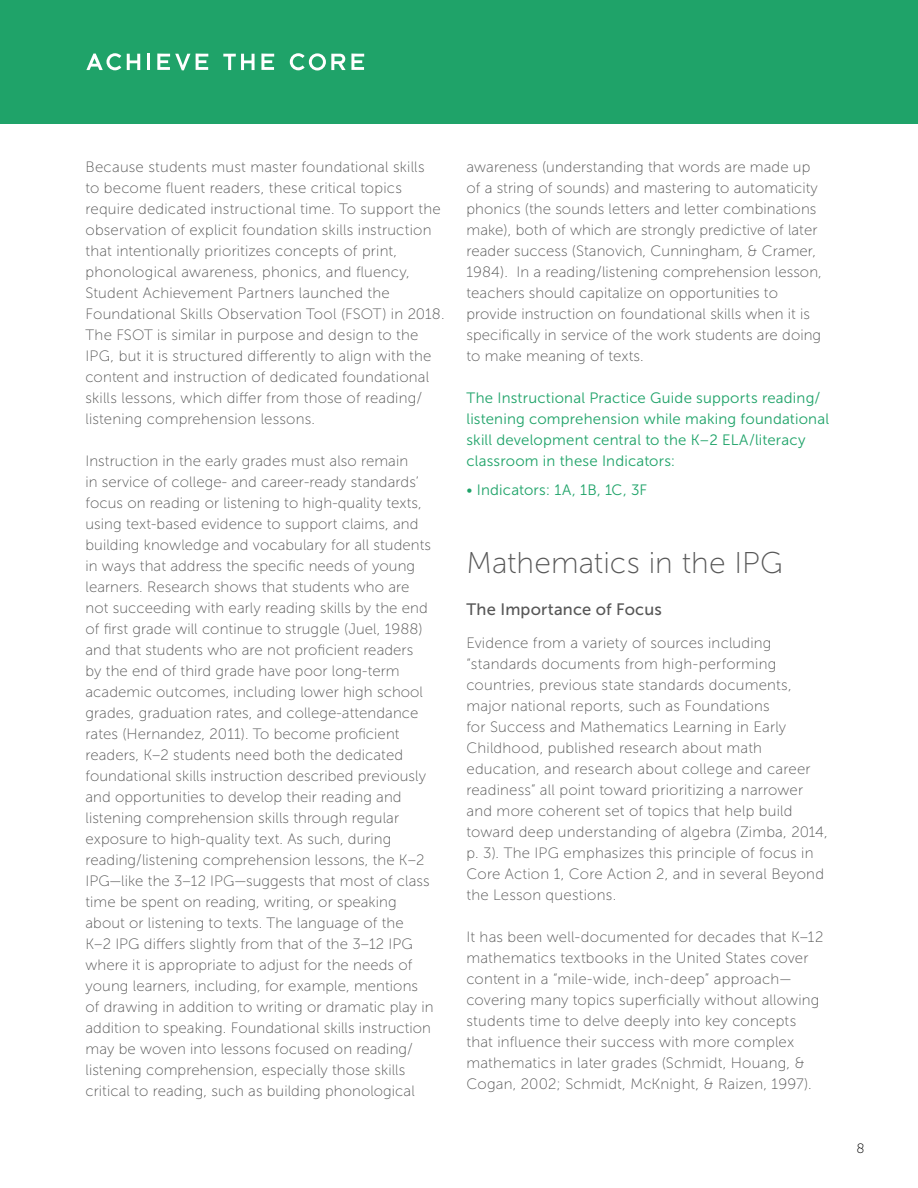
<style>
.page{position:relative;width:918px;height:1188px;background:#fff}
.page>*{position:absolute;margin:0;border:0;box-sizing:border-box;transform-origin:0 0}
.t1{font:30px "Museo Sans 100";color:#575757}
.t2{font:16.5px "Museo Sans 500";letter-spacing:.01em;color:#575757}
.t3{font:15px/21px "Museo Sans 100";letter-spacing:.005em;color:#575757}
.t4{font:15px/21px "Museo Sans 300";letter-spacing:.015em;color:#1fa369}
.t5{font:13.5px "Museo Sans 100";color:#000}
</style>
<div class="page">
<div style="left:0;top:0;width:918px;height:124px;background:#1fa369"></div>
<svg style="left:86px;top:53px;width:35px;height:17px"></svg>
<svg style="left:127px;top:54px;width:13px;height:16px"></svg>
<hr style="left:147px;top:54px;width:3px;height:16px;background:#fff">
<svg style="left:157px;top:54px;width:33px;height:16px"></svg>
<svg style="left:196px;top:54px;width:12px;height:16px"></svg>
<svg style="left:223px;top:54px;width:32px;height:16px"></svg>
<svg style="left:261px;top:54px;width:13px;height:16px"></svg>
<svg style="left:290px;top:53px;width:74px;height:17px"></svg>
<p class="t3" style="left:86px;top:157px;width:361px">Because students must master foundational skills<br>to become fluent readers, these critical topics require dedicated instructional time. To support the observation of explicit foundation skills instruction that intentionally prioritizes concepts of print, phonological awareness, phonics, and fluency, Student Achievement Partners launched the Foundational Skills Observation Tool (FSOT) in 2018.<br>The FSOT is similar in purpose and design to the IPG, but it is structured differently to align with the content and instruction of dedicated foundational skills lessons, which differ from those of reading/ listening comprehension lessons.</p>
<p class="t3" style="left:86px;top:451px;width:350px">Instruction in the early grades must also remain<br>in service of college- and career-ready standards’ focus on reading or listening to high-quality texts, using text-based evidence to support claims, and building knowledge and vocabulary for all students in ways that address the specific needs of young learners. Research shows that students who are not succeeding with early reading skills by the end of first grade will continue to struggle (Juel, 1988) and that students who are not proficient readers<br>by the end of third grade have poor long-term academic outcomes, including lower high school grades, graduation rates, and college-attendance rates (Hernandez, 2011). To become proficient readers, K–2 students need both the dedicated foundational skills instruction described previously and opportunities to develop their reading and listening comprehension skills through regular exposure to high-quality text. As such, during reading/listening comprehension lessons, the K–2<br>IPG—like the 3–12 IPG—suggests that most of class time be spent on reading, writing, or speaking about or listening to texts. The language of the<br>K–2 IPG differs slightly from that of the 3–12 IPG where it is appropriate to adjust for the needs of young learners, including, for example, mentions of drawing in addition to writing or dramatic play in addition to speaking. Foundational skills instruction may be woven into lessons focused on reading/ listening comprehension, especially those skills critical to reading, such as building phonological</p>
<p class="t3" style="left:466px;top:157px;width:357px">awareness (understanding that words are made up of a string of sounds) and mastering to automaticity phonics (the sounds letters and letter combinations make), both of which are strongly predictive of later reader success (Stanovich, Cunningham, &amp; Cramer, 1984). In a reading/listening comprehension lesson, teachers should capitalize on opportunities to provide instruction on foundational skills when it is specifically in service of the work students are doing to make meaning of texts.</p>
<p class="t4" style="left:466px;top:388px;width:364px">The Instructional Practice Guide supports reading/ listening comprehension while making foundational skill development central to the K–2 ELA/literacy classroom in these Indicators:</p>
<p class="t4" style="left:466px;top:479px;width:182px">• Indicators: 1A, 1B, 1C, 3F</p>
<h1 class="t1" style="left:466px;top:547px;width:318px">Mathematics in the IPG</h1>
<p class="t2" style="left:466px;top:600px;width:197px">The Importance of Focus</p>
<p class="t3" style="left:466px;top:632px;width:363px">Evidence from a variety of sources including “standards documents from high-performing countries, previous state standards documents, major national reports, such as Foundations<br>for Success and Mathematics Learning in Early Childhood, published research about math education, and research about college and career readiness” all point toward prioritizing a narrower and more coherent set of topics that help build toward deep understanding of algebra (Zimba, 2014, p. 3). The IPG emphasizes this principle of focus in Core Action 1, Core Action 2, and in several Beyond the Lesson questions.</p>
<p class="t3" style="left:466px;top:926px;width:358px">It has been well-documented for decades that K–12 mathematics textbooks in the United States cover content in a “mile-wide, inch-deep” approach— covering many topics superficially without allowing students time to delve deeply into key concepts that influence their success with more complex mathematics in later grades (Schmidt, Houang, &amp; Cogan, 2002; Schmidt, McKnight, &amp; Raizen, 1997).</p>
<p class="t5" style="left:856px;top:1141px;width:10px">8</p>
</div>
